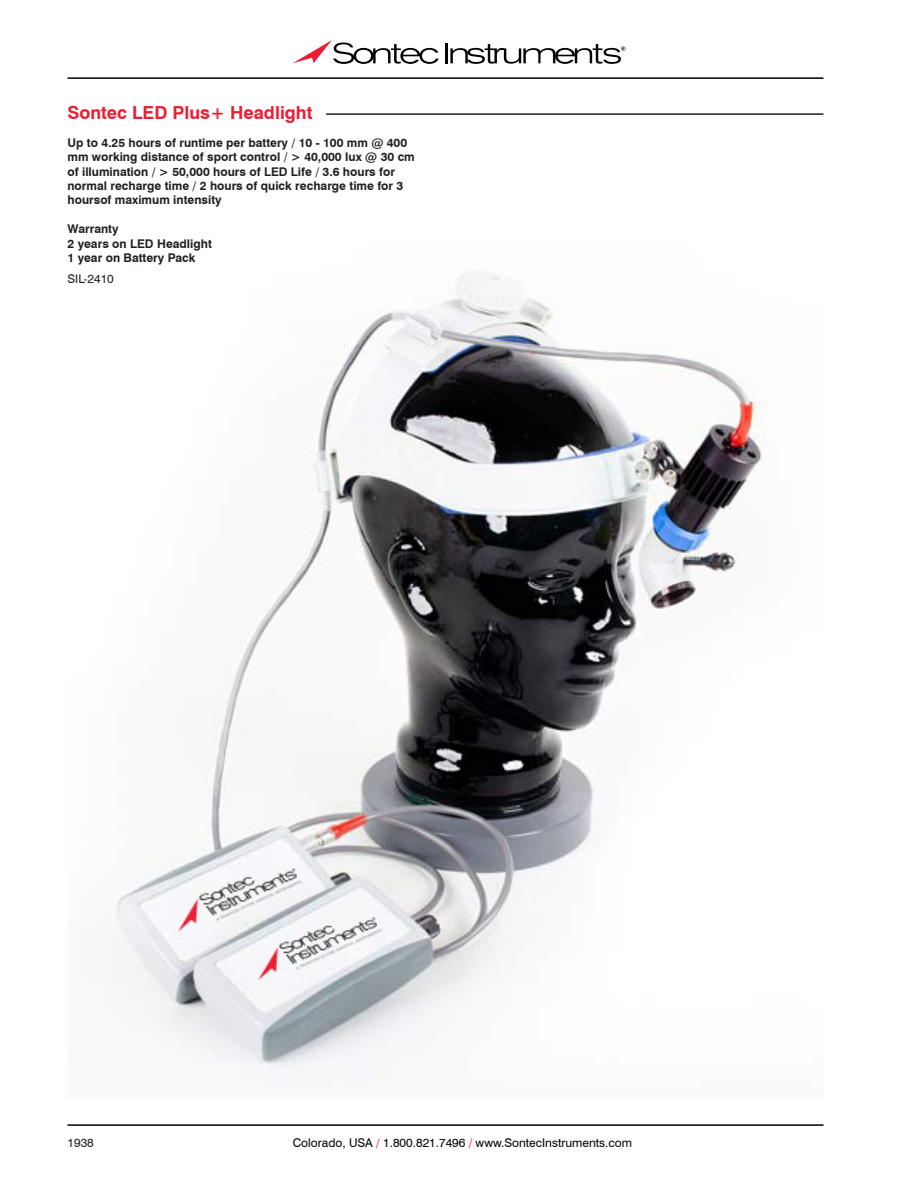
<style>
.page{position:relative;width:918px;height:1188px;background:#fff}
.page>*{position:absolute;margin:0;border:0;box-sizing:border-box;transform-origin:0 0}
.t1{font:700 18px "Swiss 721 BT";color:#ea1f34}
.Description{font:700 12px/14.4px "Swiss 721 BT";color:#231f20}
.t2{font:12px "Swiss 721 BT";color:#040503}
.Item{font:12px "Swiss 721 BT";color:#231f20}
.s1{color:#ea2036}
</style>
<div class="page">
<hr style="left:68px;top:1124px;width:756px;height:2px;background:#000">
<hr style="left:68px;top:77px;width:756px;height:2px;background:#000">
<svg style="left:293px;top:40px;width:146px;height:24px"></svg>
<hr style="left:446px;top:43px;width:2px;height:20px;background:#000">
<svg style="left:450px;top:44px;width:175px;height:20px"></svg>
<img style="left:115px;top:271px;width:650px;height:807px">
<hr style="left:326px;top:113px;width:498px;height:2px;background:#231f20">
<p class="t1" style="left:68px;top:101px;width:246px">Sontec LED Plus+ Headlight</p>
<p class="Description" style="left:68px;top:135px;width:349px">Up to 4.25 hours of runtime per battery / 10 - 100 mm @ 400 mm working distance of sport control / &gt; 40,000 lux @ 30 cm of illumination / &gt; 50,000 hours of LED Life / 3.6 hours for normal recharge time / 2 hours of quick recharge time for 3 hoursof maximum intensity</p>
<p class="Description" style="left:68px;top:222px;width:146px">Warranty<br>2 years on LED Headlight<br>1 year on Battery Pack</p>
<p class="Item" style="left:68px;top:271px;width:48px">SIL-2410</p>
<p class="Item" style="left:68px;top:1136px;width:28px">1938</p>
<p class="t2" style="left:293px;top:1136px;width:341px">Colorado, USA <span class="s1">/</span> 1.800.821.7496 <span class="s1">/</span> www.SontecInstruments.com</p>
</div>
